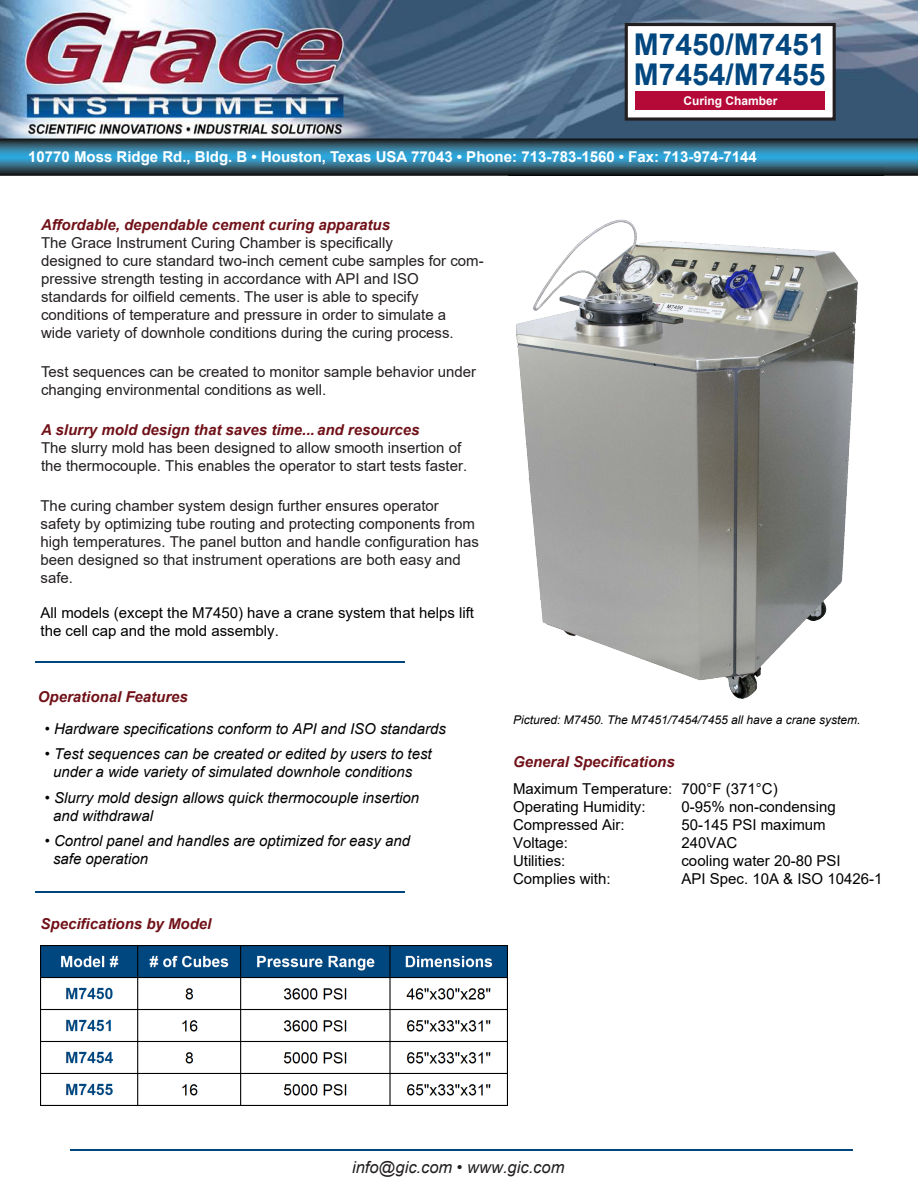
<style>
.page{position:relative;width:918px;height:1188px;background:#fff}
.page>*{position:absolute;margin:0;border:0;box-sizing:border-box;transform-origin:0 0}
.t1{font:700 30px/30px "Arial";color:#00467f}
.t2{font:italic 16.5px "Arial";color:#231f20}
.t3{font:15px/18px "Arial";color:#231f20}
.t4{font:italic 15px/18px "Arial";color:#000}
.t5{font:15px/18px "Arial";color:#000}
.t6{font:italic 700 15px "Arial";color:#701118}
.t7{font:700 15px "Arial";color:#fff}
.t8{font:italic 12px "Arial";color:#000}
.t9{font:700 12px "Arial";color:#fff}
</style>
<div class="page">
<img style="left:516px;top:219px;width:342px;height:479px">
<hr style="left:70px;top:1149px;width:783px;height:1px;background:#00467f">
<img style="left:0;top:0;width:918px;height:139px">
<svg style="left:0;top:139px;width:918px;height:37px;background:#2f6e8a"></svg>
<svg style="left:625px;top:23px;width:211px;height:98px"></svg>
<div style="left:636px;top:91px;width:189px;height:18px;background:#b50938"></div>
<img style="left:508px;top:167px;width:375px;height:9px">
<hr style="left:36px;top:662px;width:369px;height:1px;background:#00467f">
<img style="left:40px;top:945px;width:468px;height:160px">
<hr style="left:36px;top:891px;width:369px;height:1px;background:#00467f">
<h1 class="t1" style="left:634px;top:30px;width:193px">M7450/M7451<br>M7454/M7455</h1>
<p class="t9" style="left:683px;top:93px;width:96px">Curing Chamber</p>
<p class="t7" style="left:28px;top:147px;width:730px">10770 Moss Ridge Rd., Bldg. B • Houston, Texas USA 77043 • Phone: 713-783-1560 • Fax: 713-974-7144</p>
<p class="t6" style="left:41px;top:214px;width:350px">Affordable, dependable cement curing apparatus</p>
<p class="t3" style="left:41px;top:233px;width:444px">The Grace Instrument Curing Chamber is specifically<br>designed to cure standard two-inch cement cube samples for com&shy;pressive strength testing in accordance with API and ISO standards for oilfield cements. The user is able to specify conditions of temperature and pressure in order to simulate a<br>wide variety of downhole conditions during the curing process.</p>
<p class="t3" style="left:41px;top:362px;width:437px">Test sequences can be created to monitor sample behavior under changing environmental conditions as well.</p>
<p class="t6" style="left:41px;top:420px;width:380px">A slurry mold design that saves time... and resources</p>
<p class="t3" style="left:41px;top:439px;width:428px">The slurry mold has been designed to allow smooth insertion of the thermocouple. This enables the operator to start tests faster.</p>
<p class="t3" style="left:40px;top:496px;width:440px">The curing chamber system design further ensures operator safety by optimizing tube routing and protecting components from high temperatures. The panel button and handle configuration has been designed so that instrument operations are both easy and safe.</p>
<p class="t5" style="left:40px;top:604px;width:435px">All models (except the M7450) have a crane system that helps lift the cell cap and the mold assembly.</p>
<p class="t6" style="left:38px;top:687px;width:152px">Operational Features</p>
<p class="t4" style="left:45px;top:720px;width:403px">• Hardware specifications conform to API and ISO standards</p>
<p class="t4" style="left:53px;top:745px;width:380px;text-indent:-8px">• Test sequences can be created or edited by users to test under a wide variety of simulated downhole conditions</p>
<p class="t4" style="left:53px;top:789px;width:368px;text-indent:-8px">• Slurry mold design allows quick thermocouple insertion and withdrawal</p>
<p class="t4" style="left:53px;top:832px;width:359px;text-indent:-8px">• Control panel and handles are optimized for easy and safe operation</p>
<p class="t6" style="left:40px;top:913px;width:172px">Specifications by Model</p>
<p class="t8" style="left:513px;top:712px;width:349px">Pictured: M7450. The M7451/7454/7455 all have a crane system.</p>
<p class="t6" style="left:513px;top:751px;width:163px">General Specifications</p>
<p class="t5" style="left:513px;top:779px;width:161px">Maximum Temperature:<br>Operating Humidity:<br>Compressed Air:<br>Voltage:<br>Utilities:<br>Complies with:</p>
<p class="t5" style="left:681px;top:779px;width:202px">700°F (371°C)<br>0-95% non-condensing<br>50-145 PSI maximum<br>240VAC<br>cooling water 20-80 PSI<br>API Spec. 10A &amp; ISO 10426-1</p>
<p class="t2" style="left:352px;top:1156px;width:214px">info@gic.com • www.gic.com</p>
</div>
